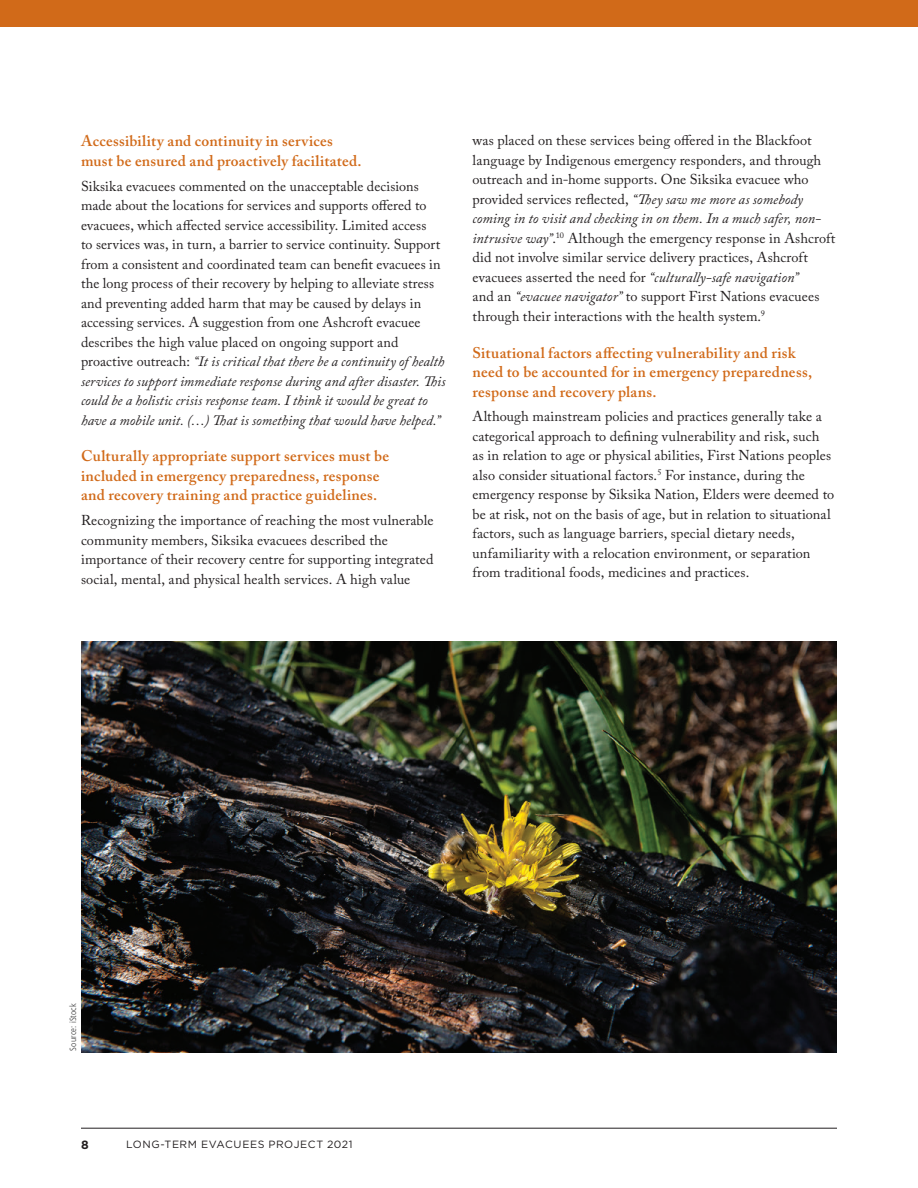
<style>
.page{position:relative;width:918px;height:1188px;background:#fff}
.page>*{position:absolute;margin:0;border:0;box-sizing:border-box;transform-origin:0 0}
.t1{font:600 15.3px/19.5px "Adobe Caslon Pro";letter-spacing:.02em;color:#d16a19}
.t2{font:14.25px/19.5px "Adobe Caslon Pro";letter-spacing:.01em;color:#231f20}
.t3{font:700 12px "Gotham HTF";color:#231f20}
.t4{font:10.5px "Gotham HTF";letter-spacing:.055em;color:#231f20}
.t5{font:300 condensed 9px "Frutiger";letter-spacing:.02em;color:#3e3e3f}
.s1{font-style:italic}
</style>
<div class="page">
<hr style="left:81px;top:1128px;width:756px;height:1px;background:#231f20">
<div style="left:0;top:0;width:918px;height:27px;background:#d16a19"></div>
<img style="left:81px;top:642px;width:756px;height:411px">
<p class="t1" style="left:81px;top:131px;width:282px">Accessibility and continuity in services must be ensured and proactively facilitated.</p>
<p class="t2" style="left:81px;top:176px;width:366px">Siksika evacuees commented on the unacceptable decisions made about the locations for services and supports offered to evacuees, which affected service accessibility. Limited access<br>to services was, in turn, a barrier to service continuity. Support from a consistent and coordinated team can benefit evacuees in the long process of their recovery by helping to alleviate stress and preventing added harm that may be caused by delays in accessing services. A suggestion from one Ashcroft evacuee describes the high value placed on ongoing support and proactive outreach: <span class="s1">“It is critical that there be a continuity of health services to support immediate response during and after disaster. This could be a holistic crisis response team. I think it would be great to have a mobile unit. (…) That is something that would have helped.”</span></p>
<p class="t1" style="left:81px;top:446px;width:310px">Culturally appropriate support services must be included in emergency preparedness, response and recovery training and practice guidelines.</p>
<p class="t2" style="left:81px;top:511px;width:354px">Recognizing the importance of reaching the most vulnerable community members, Siksika evacuees described the importance of their recovery centre for supporting integrated social, mental, and physical health services. A high value</p>
<p class="t2" style="left:472px;top:131px;width:364px">was placed on these services being offered in the Blackfoot language by Indigenous emergency responders, and through outreach and in-home supports. One Siksika evacuee who provided services reflected, <span class="s1">“They saw me more as somebody coming in to visit and checking in on them. In a much safer, non&shy;intrusive way”</span>.<sup>10</sup> Although the emergency response in Ashcroft did not involve similar service delivery practices, Ashcroft evacuees asserted the need for <span class="s1">“culturally-safe navigation”<br></span>and an <span class="s1">“evacuee navigator”</span> to support First Nations evacuees through their interactions with the health system.<sup>9</sup></p>
<p class="t1" style="left:472px;top:343px;width:341px">Situational factors affecting vulnerability and risk need to be accounted for in emergency preparedness, response and recovery plans.</p>
<p class="t2" style="left:472px;top:407px;width:363px">Although mainstream policies and practices generally take a categorical approach to defining vulnerability and risk, such as in relation to age or physical abilities, First Nations peoples also consider situational factors.<sup>5</sup> For instance, during the emergency response by Siksika Nation, Elders were deemed to be at risk, not on the basis of age, but in relation to situational factors, such as language barriers, special dietary needs, unfamiliarity with a relocation environment, or separation from traditional foods, medicines and practices.</p>
<p class="t5" style="left:68px;top:1051px;width:49px;rotate:-90deg">Source: iStock</p>
<p class="t3" style="left:81px;top:1138px;width:9px">8</p>
<p class="t4" style="left:126px;top:1138px;width:228px">LONG-TERM EVACUEES PROJECT 2021</p>
</div>
